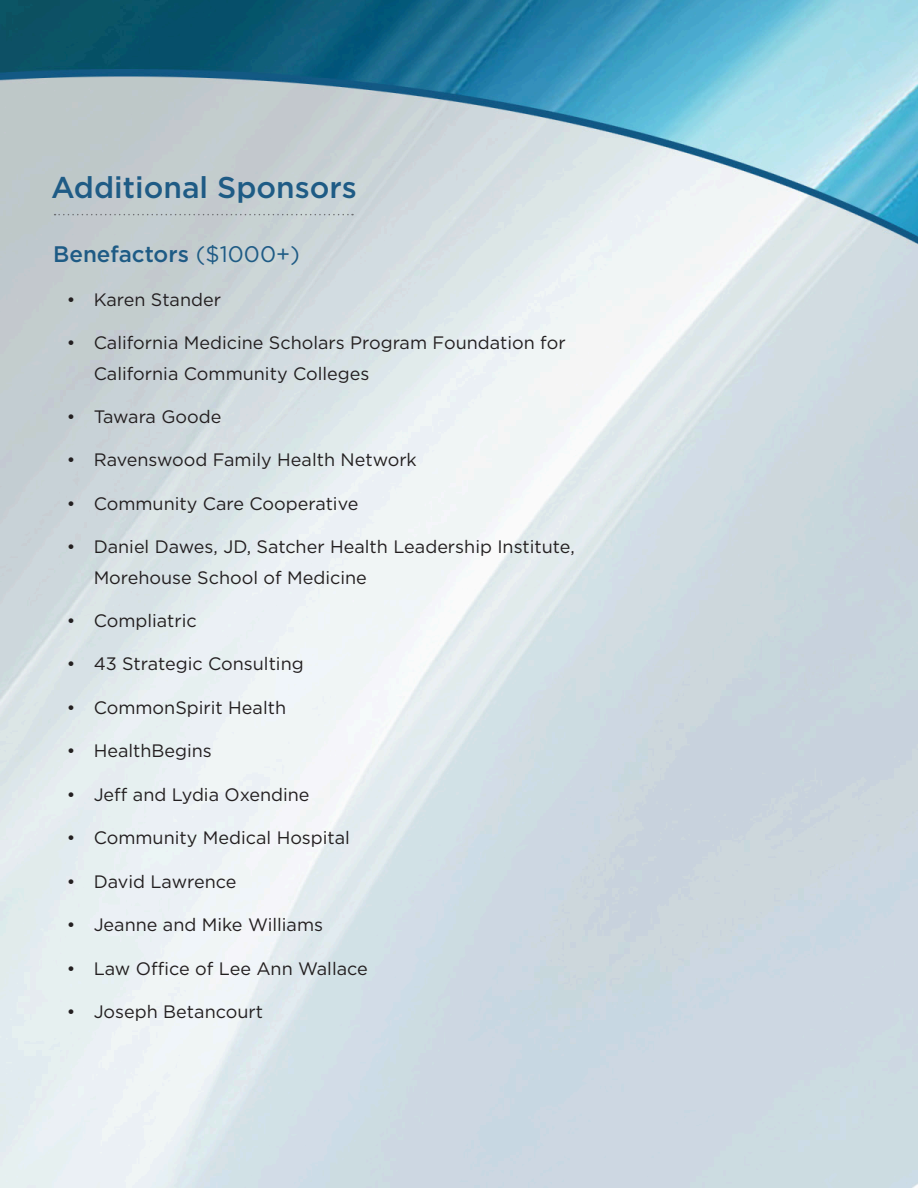
<style>
.page{position:relative;width:918px;height:1188px;background:#fff}
.page>*{position:absolute;margin:0;border:0;box-sizing:border-box;transform-origin:0 0}
.t1{font:500 30px "Gotham";color:#1e5b85}
.t2{font:500 22.5px "Gotham";color:#1e5b85}
.t3{font:18px/30px "Gotham";color:#231f20}
.s1{font-weight:400}
</style>
<div class="page">
<img style="left:0;top:0;width:918px;height:1188px">
<svg style="left:55px;top:214px;width:298px;height:1px"></svg>
<p class="t1" style="left:51px;top:168px;width:308px">Additional Sponsors</p>
<p class="t2" style="left:53px;top:240px;width:248px">Benefactors <span class="s1">($1000+)</span></p>
<p class="t3" style="left:67px;top:284px;width:156px">• Karen Stander</p>
<p class="t3" style="left:94px;top:328px;width:473px;text-indent:-27px">• California Medicine Scholars Program Foundation for<br>California Community Colleges</p>
<p class="t3" style="left:67px;top:401px;width:156px">• Tawara Goode</p>
<p class="t3" style="left:67px;top:445px;width:352px">• Ravenswood Family Health Network</p>
<p class="t3" style="left:67px;top:488px;width:293px">• Community Care Cooperative</p>
<p class="t3" style="left:94px;top:532px;width:483px;text-indent:-27px">• Daniel Dawes, JD, Satcher Health Leadership Institute,<br>Morehouse School of Medicine</p>
<p class="t3" style="left:67px;top:605px;width:132px">• Compliatric</p>
<p class="t3" style="left:67px;top:649px;width:239px">• 43 Strategic Consulting</p>
<p class="t3" style="left:67px;top:692px;width:221px">• CommonSpirit Health</p>
<p class="t3" style="left:67px;top:736px;width:147px">• HealthBegins</p>
<p class="t3" style="left:67px;top:779px;width:244px">• Jeff and Lydia Oxendine</p>
<p class="t3" style="left:67px;top:823px;width:285px">• Community Medical Hospital</p>
<p class="t3" style="left:67px;top:866px;width:171px">• David Lawrence</p>
<p class="t3" style="left:67px;top:910px;width:258px">• Jeanne and Mike Williams</p>
<p class="t3" style="left:67px;top:953px;width:303px">• Law Office of Lee Ann Wallace</p>
<p class="t3" style="left:67px;top:997px;width:198px">• Joseph Betancourt</p>
</div>
